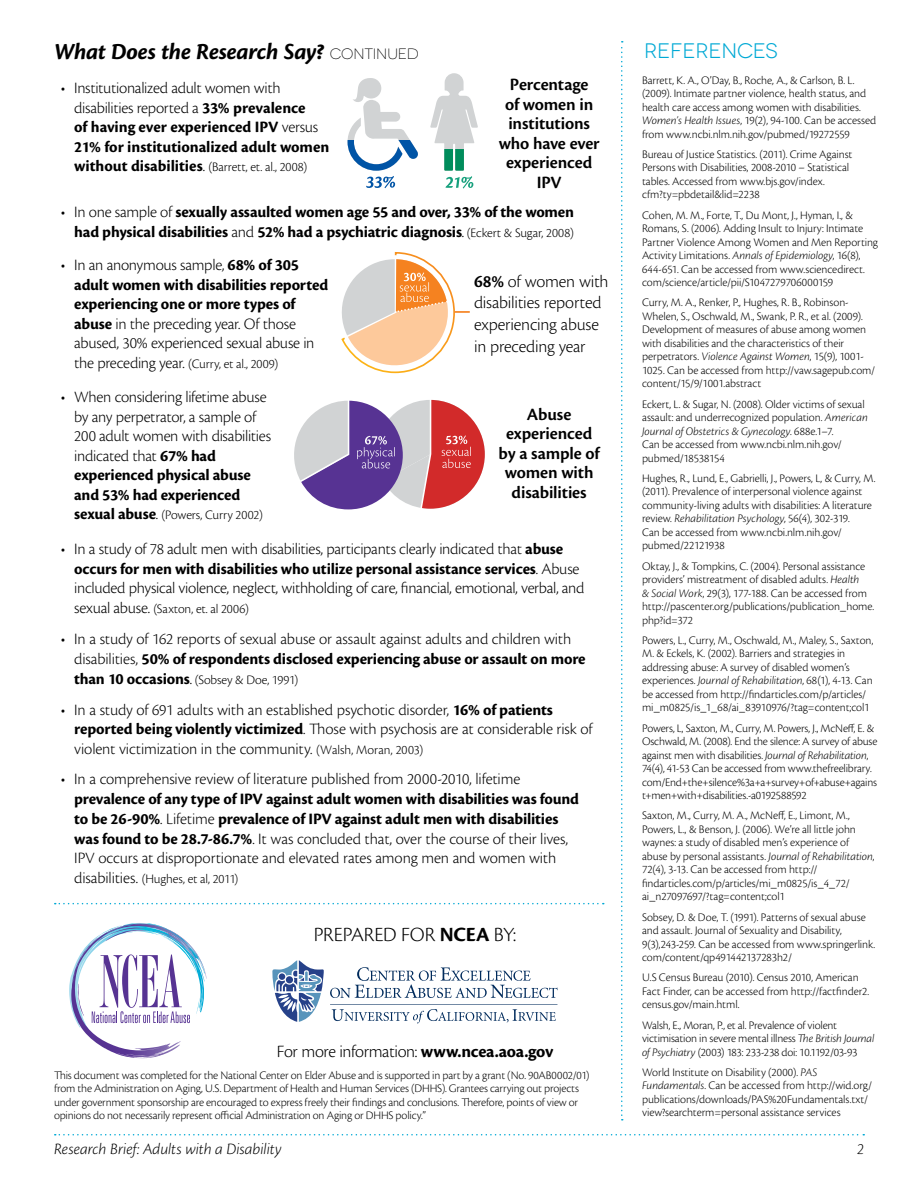
<style>
.page{position:relative;width:918px;height:1188px;background:#fff}
.page>*{position:absolute;margin:0;border:0;box-sizing:border-box;transform-origin:0 0}
.t1{font:italic 700 24px "Cronos Pro";letter-spacing:-.01em;color:#000}
.t2{font:300 21px "Cronos Pro";letter-spacing:-.005em;color:#000}
.t3{font:21px "Novecentowide";color:#00a9d5}
.t4{font:600 18px/19.5px "Cronos Pro";letter-spacing:-.005em;color:#000;text-align:center}
.t5{font:300 18px/21.6px "Cronos Pro";letter-spacing:-.015em;color:#000}
.t6{font:300 16.5px/19.5px "Cronos Pro";letter-spacing:-.01em;color:#000}
.t7{font:700 16.5px/19.5px "Cronos Pro";letter-spacing:-.01em;color:#000}
.t8{font:italic 300 16.5px "Cronos Pro";letter-spacing:-.005em;color:#000}
.t9{font:300 13.5px "Cronos Pro";letter-spacing:-.01em;color:#000}
.t10{font:300 12px/13.5px "Cronos Pro";letter-spacing:-.005em;color:#000}
.s1{font-family:"Novecentowide";font-weight:300;font-style:normal;font-size:15px}
.s2{font-weight:300}
.s3{font-weight:700;font-size:16.5px}
.s4{font-size:16.5px}
.s5{font-weight:300;font-size:13.5px}
.s6{font-weight:700}
.s7{font-size:13.5px}
.s8{font-weight:600}
.s9{font-style:italic}
</style>
<div class="page">
<svg style="left:55px;top:1134px;width:809px;height:2px"></svg>
<svg style="left:430px;top:73px;width:48px;height:115px"></svg>
<svg style="left:430px;top:149px;width:48px;height:22px"></svg>
<svg style="left:348px;top:78px;width:70px;height:110px"></svg>
<svg style="left:294px;top:399px;width:191px;height:111px"></svg>
<svg style="left:69px;top:923px;width:137px;height:135px"></svg>
<svg style="left:621px;top:41px;width:2px;height:1079px"></svg>
<svg style="left:55px;top:903px;width:549px;height:1px"></svg>
<hr style="left:330px;top:1004px;width:227px;height:1px;background:#002b5c">
<svg style="left:332px;top:1009px;width:224px;height:14px"></svg>
<svg style="left:330px;top:967px;width:228px;height:31px"></svg>
<svg style="left:272px;top:960px;width:52px;height:62px"></svg>
<svg style="left:341px;top:252px;width:129px;height:122px"></svg>
<h2 class="t1" style="left:54px;top:38px;width:366px">What Does the Research Say? <span class="s1">CONTINUED</span></h2>
<p class="t7" style="left:74px;top:79px;width:257px;text-indent:-13px"><span class="s2">• Institutionalized adult women with disabilities reported a</span> 33% prevalence<br>of having ever experienced IPV <span class="s2">versus </span>21% for institutionalized adult women</p>
<p class="t9" style="left:74px;top:159px;width:235px"><span class="s3">without disabilities</span><span class="s4">.</span> (Barrett, et. al., 2008)</p>
<p class="t4" style="left:499px;top:75px;width:103px">Percentage<br>of women in institutions who have ever experienced<br>IPV</p>
<p class="t7" style="left:61px;top:202px;width:515px;text-align:right"><span class="s2">• In one sample of</span> sexually assaulted women age 55 and over, 33% of the women had physical disabilities <span class="s2">and</span> 52% had a psychiatric diagnosis<span class="s2">.</span> <span class="s5">(Eckert &amp; Sugar, 2008)</span></p>
<p class="t6" style="left:74px;top:255px;width:256px;text-indent:-13px">• In an anonymous sample, <span class="s6">68% of 305 adult women with disabilities reported experiencing one or more types of abuse</span> in the preceding year. Of those abused, 30% experienced sexual abuse in</p>
<p class="t9" style="left:74px;top:356px;width:206px"><span class="s4">the preceding year.</span> (Curry, et al., 2009)</p>
<p class="t6" style="left:74px;top:387px;width:198px;text-indent:-13px">• When considering lifetime abuse by any perpetrator, a sample of<br>200 adult women with disabilities indicated that <span class="s6">67% had experienced physical abuse and 53% had experienced</span></p>
<p class="t9" style="left:74px;top:507px;width:190px"><span class="s3">sexual abuse</span><span class="s4">.</span> (Powers, Curry 2002)</p>
<p class="t6" style="left:74px;top:539px;width:512px;text-indent:-13px">• In a study of 78 adult men with disabilities, participants clearly indicated that <span class="s6">abuse occurs for men with disabilities who utilize personal assistance services</span>. Abuse included physical violence, neglect, withholding of care, financial, emotional, verbal, and</p>
<p class="t9" style="left:74px;top:601px;width:176px"><span class="s4">sexual abuse.</span> (Saxton, et. al 2006)</p>
<p class="t6" style="left:74px;top:629px;width:513px;text-indent:-13px">• In a study of 162 reports of sexual abuse or assault against adults and children with disabilities, <span class="s6">50% of respondents disclosed experiencing abuse or assault on more</span></p>
<p class="t9" style="left:74px;top:672px;width:226px"><span class="s3">than 10 occasions</span><span class="s4">.</span> (Sobsey &amp; Doe, 1991)</p>
<p class="t6" style="left:74px;top:699px;width:520px;text-indent:-13px">• In a study of 691 adults with an established psychotic disorder, <span class="s6">16% of patients reported being violently victimized</span>. Those with psychosis are at considerable risk of violent victimization in the community. <span class="s7">(Walsh, Moran, 2003)</span></p>
<p class="t6" style="left:74px;top:769px;width:506px;text-indent:-13px">• In a comprehensive review of literature published from 2000-2010, lifetime <span class="s6">prevalence of any type of IPV against adult women with disabilities was found to be 26-90%</span>. Lifetime <span class="s6">prevalence of IPV against adult men with disabilities was found to be 28.7-86.7%</span>. It was concluded that, over the course of their lives, IPV occurs at disproportionate and elevated rates among men and women with</p>
<p class="t9" style="left:74px;top:871px;width:166px"><span class="s4">disabilities.</span> (Hughes, et al, 2011)</p>
<p class="t5" style="left:474px;top:270px;width:136px"><span class="s8">68%</span> of women with disabilities reported experiencing abuse in preceding year</p>
<p class="t4" style="left:499px;top:405px;width:103px">Abuse experienced by a sample of women with disabilities</p>
<h3 class="t2" style="left:314px;top:922px;width:204px">PREPARED FOR <span class="s6">NCEA</span> By:</h3>
<p class="t5" style="left:277px;top:1041px;width:278px">For more information: <span class="s6">www.ncea.aoa.gov</span></p>
<p class="t10" style="left:54px;top:1068px;width:537px">This document was completed for the National Center on Elder Abuse and is supported in part by a grant (No. 90AB0002/01) from the Administration on Aging, U.S. Department of Health and Human Services (DHHS). Grantees carrying out projects under government sponsorship are encouraged to express freely their findings and conclusions. Therefore, points of view or opinions do not necessarily represent official Administration on Aging or DHHS policy.”</p>
<h3 class="t3" style="left:644px;top:39px;width:135px">REFERENCES</h3>
<p class="t10" style="left:642px;top:73px;width:236px">Barrett, K. A., O’Day, B., Roche, A., &amp; Carlson, B. L. (2009). Intimate partner violence, health status, and health care access among women with disabilities.<br><span class="s9">Women’s Health Issues</span>, 19(2), 94-100. Can be accessed from www.ncbi.nlm.nih.gov/pubmed/19272559</p>
<p class="t10" style="left:642px;top:147px;width:212px">Bureau of Justice Statistics. (2011). Crime Against Persons with Disabilities, 2008-2010 – Statistical tables. Accessed from www.bjs.gov/index. cfm?ty=pbdetail&amp;lid=2238</p>
<p class="t10" style="left:642px;top:208px;width:238px">Cohen, M. M., Forte, T., Du Mont, J., Hyman, I., &amp; Romans, S. (2006). Adding Insult to Injury: Intimate Partner Violence Among Women and Men Reporting Activity Limitations. <span class="s9">Annals of Epidemiology</span>, 16(8), 644-651. Can be accessed from www.sciencedirect. com/science/article/pii/S1047279706000159</p>
<p class="t10" style="left:642px;top:296px;width:235px">Curry, M. A., Renker, P., Hughes, R. B., Robinson-Whelen, S., Oschwald, M., Swank, P. R., et al. (2009).<br>Development of measures of abuse among women with disabilities and the characteristics of their perpetrators. <span class="s9">Violence Against Women</span>, 15(9), 1001- 1025. Can be accessed from http://vaw.sagepub.com/ content/15/9/1001.abstract</p>
<p class="t10" style="left:642px;top:397px;width:227px">Eckert, L. &amp; Sugar, N. (2008). Older victims of sexual assault: and underrecognized population. <span class="s9">American Journal of Obstetrics &amp; Gynecology</span>. 688e.1–7.<br>Can be accessed from www.ncbi.nlm.nih.gov/ pubmed/18538154</p>
<p class="t10" style="left:642px;top:471px;width:235px">Hughes, R., Lund, E., Gabrielli, J., Powers, L, &amp; Curry, M. (2011). Prevalence of interpersonal violence against community-living adults with disabilities: A literature review. <span class="s9">Rehabilitation Psychology</span>, 56(4), 302-319.<br>Can be accessed from www.ncbi.nlm.nih.gov/ pubmed/22121938</p>
<p class="t10" style="left:642px;top:559px;width:234px">Oktay, J., &amp; Tompkins, C. (2004). Personal assistance providers’ mistreatment of disabled adults. <span class="s9">Health<br>&amp; Social Work</span>, 29(3), 177-188. Can be accessed from http://pascenter.org/publications/publication_home. php?id=372</p>
<p class="t10" style="left:642px;top:633px;width:233px">Powers, L., Curry, M., Oschwald, M., Maley, S., Saxton, M. &amp; Eckels, K. (2002). Barriers and strategies in addressing abuse: A survey of disabled women’s experiences. <span class="s9">Journal of Rehabilitation</span>, 68(1), 4-13. Can be accessed from http://findarticles.com/p/articles/ mi_m0825/is_1_68/ai_83910976/?tag=content;col1</p>
<p class="t10" style="left:642px;top:721px;width:237px">Powers, L, Saxton, M., Curry, M. Powers, J., McNeff, E. &amp; Oschwald, M. (2008). End the silence: A survey of abuse against men with disabilities. <span class="s9">Journal of Rehabilitation</span>, 74(4), 41-53 Can be accessed from www.thefreelibrary. com/End+the+silence%3a+a+survey+of+abuse+agains t+men+with+disabilities.-a0192588592</p>
<p class="t10" style="left:642px;top:809px;width:234px">Saxton, M., Curry, M. A., McNeff, E., Limont, M., Powers, L., &amp; Benson, J. (2006). We’re all little john waynes: a study of disabled men’s experience of abuse by personal assistants. <span class="s9">Journal of Rehabilitation</span>, 72(4), 3-13. Can be accessed from http:// findarticles.com/p/articles/mi_m0825/is_4_72/ ai_n27097697/?tag=content;col1</p>
<p class="t10" style="left:642px;top:910px;width:235px">Sobsey, D. &amp; Doe, T. (1991). Patterns of sexual abuse and assault. Journal of Sexuality and Disability, 9(3),243-259. Can be accessed from www.springerlink. com/content/qp491442137283h2/</p>
<p class="t10" style="left:642px;top:971px;width:229px">U.S Census Bureau (2010). Census 2010, American<br>Fact Finder, can be accessed from http://factfinder2. census.gov/main.html.</p>
<p class="t10" style="left:642px;top:1018px;width:234px">Walsh, E., Moran, P., et al. Prevalence of violent victimisation in severe mental illness <span class="s9">The British Journal of Psychiatry</span> (2003) 183: 233-238 doi: 10.1192/03-93</p>
<p class="t10" style="left:642px;top:1065px;width:232px">World Institute on Disability (2000). <span class="s9">PAS Fundamentals</span>. Can be accessed from http://wid.org/ publications/downloads/PAS%20Fundamentals.txt/ view?searchterm=personal assistance services</p>
<h3 class="t8" style="left:54px;top:1139px;width:229px">Research Brief: Adults with a Disability</h3>
<h3 class="t8" style="left:857px;top:1139px;width:8px">2</h3>
</div>
